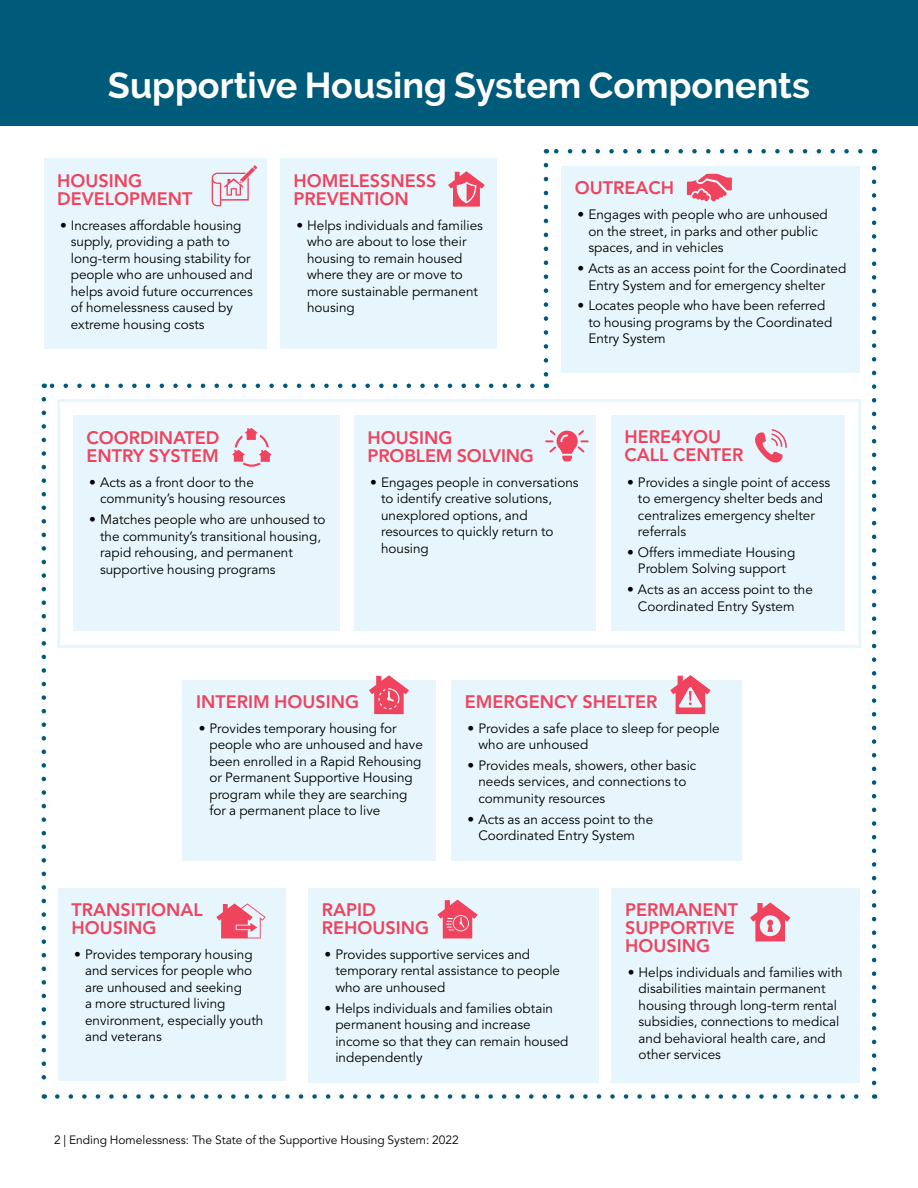
<style>
.page{position:relative;width:918px;height:1188px;background:#fff}
.page>*{position:absolute;margin:0;border:0;box-sizing:border-box;transform-origin:0 0}
.t1{font:700 36px "Raleway";color:#fff}
.t2{font:800 18px/18px "Avenir";color:#ef435e}
.t3{font:13.5px/16.5px "Avenir";color:#000}
.t4{font:12px "Avenir";color:#000}
</style>
<div class="page">
<div style="left:0;top:0;width:918px;height:125px;background:#005b7a"></div>
<div style="left:58px;top:888px;width:228px;height:193px;background:#e7f6fd"></div>
<div style="left:280px;top:159px;width:217px;height:190px;background:#e7f6fd"></div>
<div style="left:561px;top:166px;width:299px;height:207px;background:#e7f6fd"></div>
<div style="left:611px;top:416px;width:234px;height:215px;background:#e7f6fd"></div>
<div style="left:612px;top:888px;width:248px;height:195px;background:#e7f6fd"></div>
<svg style="left:448px;top:171px;width:37px;height:36px"></svg>
<svg style="left:687px;top:174px;width:45px;height:28px"></svg>
<div style="left:73px;top:416px;width:266px;height:215px;background:#e7f6fd"></div>
<svg style="left:232px;top:428px;width:40px;height:39px"></svg>
<svg style="left:216px;top:903px;width:50px;height:35px"></svg>
<div style="left:308px;top:888px;width:290px;height:195px;background:#e7f6fd"></div>
<svg style="left:750px;top:902px;width:41px;height:39px"></svg>
<div style="left:354px;top:416px;width:242px;height:215px;background:#e7f6fd"></div>
<div style="left:44px;top:159px;width:223px;height:190px;background:#e7f6fd"></div>
<svg style="left:437px;top:900px;width:41px;height:38px"></svg>
<div style="left:451px;top:680px;width:290px;height:181px;background:#e7f6fd"></div>
<svg style="left:670px;top:675px;width:41px;height:39px"></svg>
<div style="left:183px;top:680px;width:253px;height:181px;background:#e7f6fd"></div>
<svg style="left:369px;top:675px;width:40px;height:39px"></svg>
<svg style="left:755px;top:429px;width:32px;height:34px"></svg>
<svg style="left:545px;top:430px;width:44px;height:31px"></svg>
<svg style="left:212px;top:165px;width:45px;height:41px"></svg>
<svg style="left:51px;top:384px;width:481px;height:4px"></svg>
<svg style="left:57px;top:1094px;width:802px;height:5px"></svg>
<svg style="left:554px;top:149px;width:306px;height:5px"></svg>
<svg style="left:544px;top:165px;width:4px;height:223px"></svg>
<svg style="left:42px;top:399px;width:4px;height:700px"></svg>
<svg style="left:872px;top:149px;width:4px;height:934px"></svg>
<div style="left:57px;top:399px;width:804px;height:249px;border:3px solid #e7f6fd"></div>
<h1 class="t1" style="left:108px;top:65px;width:704px">Supportive Housing System Components</h1>
<h2 class="t2" style="left:57px;top:171px;width:137px">HOUSING<br>DEVELOPMENT</h2>
<p class="t3" style="left:71px;top:217px;width:184px;text-indent:-11px">• Increases affordable housing supply, providing a path to long-term housing stability for people who are unhoused and helps avoid future occurrences of homelessness caused by extreme housing costs</p>
<h2 class="t2" style="left:294px;top:171px;width:144px">HOMELESSNESS<br>PREVENTION</h2>
<p class="t3" style="left:307px;top:217px;width:177px;text-indent:-11px">• Helps individuals and families who are about to lose their housing to remain housed where they are or move to more sustainable permanent housing</p>
<h2 class="t2" style="left:575px;top:179px;width:101px">OUTREACH</h2>
<p class="t3" style="left:588px;top:207px;width:241px;text-indent:-11px">• Engages with people who are unhoused on the street, in parks and other public spaces, and in vehicles</p>
<p class="t3" style="left:588px;top:261px;width:260px;text-indent:-11px">• Acts as an access point for the Coordinated<br>Entry System and for emergency shelter</p>
<p class="t3" style="left:588px;top:298px;width:245px;text-indent:-11px">• Locates people who have been referred to housing programs by the Coordinated<br>Entry System</p>
<h2 class="t2" style="left:87px;top:428px;width:134px">COORDINATED<br>ENTRY SYSTEM</h2>
<p class="t3" style="left:100px;top:474px;width:187px;text-indent:-11px">• Acts as a front door to the community’s housing resources</p>
<p class="t3" style="left:100px;top:512px;width:227px;text-indent:-11px">• Matches people who are unhoused to the community’s transitional housing, rapid rehousing, and permanent supportive housing programs</p>
<h2 class="t2" style="left:368px;top:428px;width:168px">HOUSING<br>PROBLEM SOLVING</h2>
<p class="t3" style="left:381px;top:474px;width:199px;text-indent:-11px">• Engages people in conversations to identify creative solutions, unexplored options, and resources to quickly return to housing</p>
<h2 class="t2" style="left:624px;top:428px;width:120px">HERE4YOU<br>CALL CENTER</h2>
<p class="t3" style="left:638px;top:474px;width:194px;text-indent:-11px">• Provides a single point of access to emergency shelter beds and centralizes emergency shelter referrals</p>
<p class="t3" style="left:627px;top:544px;width:170px;text-align:center">• Offers immediate Housing<br>Problem Solving support</p>
<p class="t3" style="left:627px;top:582px;width:187px;text-align:center">• Acts as an access point to the<br>Coordinated Entry System</p>
<h2 class="t2" style="left:196px;top:692px;width:165px">INTERIM HOUSING</h2>
<p class="t3" style="left:210px;top:720px;width:215px;text-indent:-11px">• Provides temporary housing for people who are unhoused and have been enrolled in a Rapid Rehousing or Permanent Supportive Housing program while they are searching for a permanent place to live</p>
<h2 class="t2" style="left:465px;top:692px;width:194px">EMERGENCY SHELTER</h2>
<p class="t3" style="left:478px;top:720px;width:243px;text-indent:-11px">• Provides a safe place to sleep for people who are unhoused</p>
<p class="t3" style="left:478px;top:757px;width:219px;text-indent:-11px">• Provides meals, showers, other basic needs services, and connections to community resources</p>
<p class="t3" style="left:468px;top:811px;width:187px;text-align:center">• Acts as an access point to the<br>Coordinated Entry System</p>
<h2 class="t2" style="left:72px;top:901px;width:133px">TRANSITIONAL<br>HOUSING</h2>
<p class="t3" style="left:85px;top:946px;width:180px;text-indent:-11px">• Provides temporary housing and services for people who are unhoused and seeking<br>a more structured living environment, especially youth and veterans</p>
<h2 class="t2" style="left:322px;top:901px;width:109px">RAPID<br>REHOUSING</h2>
<p class="t3" style="left:335px;top:946px;width:226px;text-indent:-11px">• Provides supportive services and temporary rental assistance to people who are unhoused</p>
<p class="t3" style="left:335px;top:1000px;width:235px;text-indent:-11px">• Helps individuals and families obtain permanent housing and increase income so that they can remain housed independently</p>
<p class="t4" style="left:54px;top:1133px;width:406px">2 | Ending Homelessness: The State of the Supportive Housing System: 2022</p>
<h2 class="t2" style="left:625px;top:901px;width:114px">PERMANENT<br>SUPPORTIVE<br>HOUSING</h2>
<p class="t3" style="left:639px;top:964px;width:206px;text-indent:-11px">• Helps individuals and families with disabilities maintain permanent housing through long-term rental subsidies, connections to medical and behavioral health care, and other services</p>
</div>
